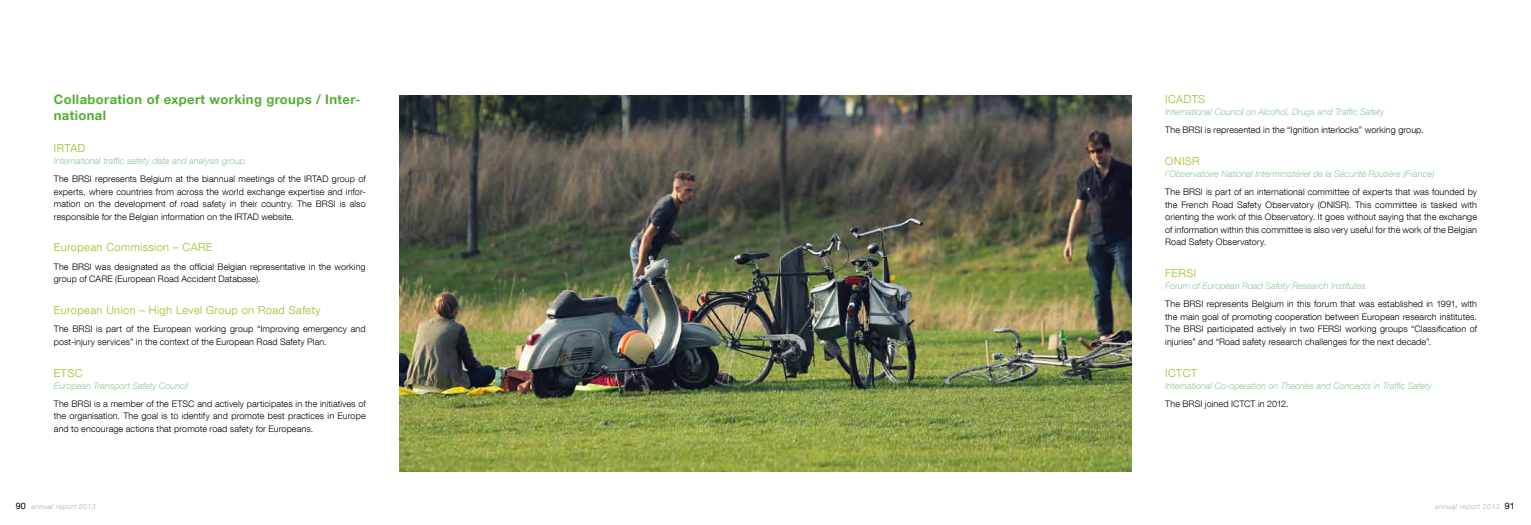
<style>
.page{position:relative;width:1531px;height:525px;background:#fff}
.page>*{position:absolute;margin:0;border:0;box-sizing:border-box;transform-origin:0 0}
.t1{font:700 13px/15.6px "Helvetica Neue LT Com";letter-spacing:.03em;color:#52ae32}
.t2{font:300 11px "Helvetica Neue LT Com";letter-spacing:.04em;color:#95c11f}
.t3{font:300 9px/12.5px "Helvetica Neue LT Com";letter-spacing:.01em;color:#000;text-align:justify}
.t4{font:italic 300 9px "Helvetica Neue LT Com";color:#8ec89a}
.t5{font:italic 300 7px "Helvetica Neue LT Com";letter-spacing:.06em;color:#b2b09f}
.s1{font-weight:400;font-style:normal;font-size:9px;color:#000}
</style>
<div class="page">
<img style="left:400px;top:95px;width:731px;height:376px">
<h1 class="t1" style="left:54px;top:91px;width:308px">Collaboration of expert working groups / Inter&shy;national</h1>
<p class="t2" style="left:54px;top:141px;width:33px">IRTAD</p>
<p class="t4" style="left:54px;top:155px;width:193px">International traffic safety data and analysis group</p>
<p class="t3" style="left:54px;top:172px;width:313px">The BRSI represents Belgium at the biannual meetings of the IRTAD group of experts, where countries from across the world exchange expertise and infor&shy;mation on the development of road safety in their country. The BRSI is also responsible for the Belgian information on the IRTAD website.</p>
<p class="t2" style="left:54px;top:241px;width:160px">European Commission – CARE</p>
<p class="t3" style="left:54px;top:260px;width:313px">The BRSI was designated as the official Belgian representative in the working group of CARE (European Road Accident Database).</p>
<p class="t2" style="left:54px;top:303px;width:268px">European Union – High Level Group on Road Safety</p>
<p class="t3" style="left:54px;top:322px;width:313px">The BRSI is part of the European working group “Improving emergency and post-injury services” in the context of the European Road Safety Plan.</p>
<p class="t2" style="left:54px;top:366px;width:30px">ETSC</p>
<p class="t4" style="left:54px;top:380px;width:136px">European Transport Safety Council</p>
<p class="t3" style="left:54px;top:397px;width:313px">The BRSI is a member of the ETSC and actively participates in the initiatives of the organisation. The goal is to identify and promote best practices in Europe and to encourage actions that promote road safety for Europeans.</p>
<p class="t2" style="left:1165px;top:92px;width:41px">ICADTS</p>
<p class="t4" style="left:1165px;top:106px;width:221px">International Council on Alcohol, Drugs and Traffic Safety</p>
<p class="t3" style="left:1165px;top:123px;width:260px">The BRSI is represented in the “Ignition interlocks” working group.</p>
<p class="t2" style="left:1165px;top:154px;width:36px">ONISR</p>
<p class="t4" style="left:1165px;top:168px;width:271px">l’Observatoire National Interministériel de la Sécurité Routière (France)</p>
<p class="t3" style="left:1165px;top:185px;width:313px">The BRSI is part of an international committee of experts that was founded by the French Road Safety Observatory (ONISR). This committee is tasked with orienting the work of this Observatory. It goes without saying that the exchange of information within this committee is also very useful for the work of the Belgian Road Safety Observatory.</p>
<p class="t2" style="left:1165px;top:266px;width:32px">FERSI</p>
<p class="t4" style="left:1165px;top:280px;width:202px">Forum of European Road Safety Research Institutes</p>
<p class="t3" style="left:1165px;top:297px;width:313px">The BRSI represents Belgium in this forum that was established in 1991, with the main goal of promoting cooperation between European research institutes.<br>The BRSI participated actively in two FERSI working groups “Classification of injuries” and “Road safety research challenges for the next decade”.</p>
<p class="t2" style="left:1165px;top:366px;width:33px">ICTCT</p>
<p class="t4" style="left:1165px;top:380px;width:268px">International Co-operation on Theories and Concepts in Traffic Safety</p>
<p class="t3" style="left:1165px;top:397px;width:125px">The BRSI joined ICTCT in 2012.</p>
<p class="t5" style="left:16px;top:502px;width:81px"><span class="s1">90</span> annual report 2013</p>
<p class="t5" style="left:1435px;top:502px;width:81px">annual report 2013 <span class="s1">91</span></p>
</div>
